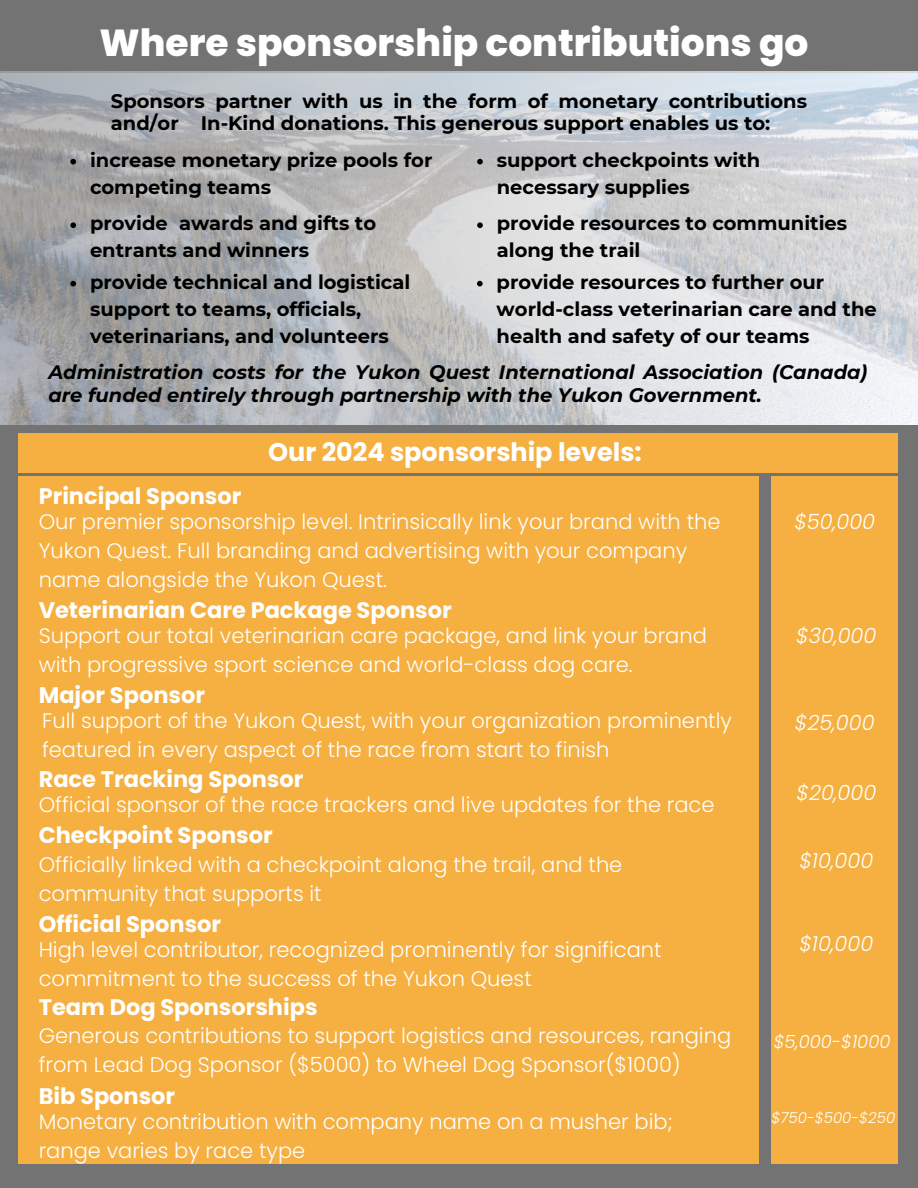
<style>
.page{position:relative;width:918px;height:1188px;background:#737373}
.page>*{position:absolute;margin:0;border:0;box-sizing:border-box;transform-origin:0 0}
.t1{font:800 37.5px "Poppins";color:#fff}
.t2{font:700 25.5px "Poppins";color:#fff}
.t3{font:700 22.5px "Poppins";color:#fff}
.t4{font:300 21px/29.2px "Poppins";color:#fff}
.t5{font:italic 300 21px "Poppins";color:#fff}
.t6{font:700 19.5px/27px "Montserrat";color:#000}
.t7{font:italic 700 19.5px/22.5px "Montserrat";color:#000}
.t8{font:italic 300 18px "Poppins";color:#fff}
.t9{font:italic 300 15px "Poppins";color:#fff}
</style>
<div class="page">
<svg style="left:0;top:71px;width:918px;height:353px"></svg>
<div style="left:18px;top:433px;width:880px;height:40px;background:#f5b041"></div>
<div style="left:18px;top:477px;width:741px;height:687px;background:#f5b041"></div>
<div style="left:772px;top:477px;width:126px;height:687px;background:#f5b041"></div>
<svg style="left:70px;top:159px;width:6px;height:5px"></svg>
<svg style="left:70px;top:222px;width:6px;height:6px"></svg>
<svg style="left:70px;top:281px;width:6px;height:5px"></svg>
<svg style="left:477px;top:159px;width:6px;height:5px"></svg>
<svg style="left:477px;top:281px;width:6px;height:5px"></svg>
<svg style="left:477px;top:222px;width:6px;height:6px"></svg>
<p class="t1" style="left:99px;top:17px;width:711px">Where sponsorship contributions go</p>
<p class="t6" style="left:111px;top:89px;width:698px;line-height:22.5px">Sponsors partner with us in the form of monetary contributions and/or In-Kind donations. This generous support enables us to:</p>
<p class="t6" style="left:90px;top:146px;width:344px">increase monetary prize pools for competing teams</p>
<p class="t6" style="left:90px;top:210px;width:288px">provide awards and gifts to entrants and winners</p>
<p class="t6" style="left:90px;top:268px;width:322px">provide technical and logistical support to teams, officials, veterinarians, and volunteers</p>
<p class="t6" style="left:497px;top:146px;width:265px">support checkpoints with necessary supplies</p>
<p class="t6" style="left:497px;top:210px;width:352px">provide resources to communities along the trail</p>
<p class="t6" style="left:497px;top:268px;width:382px">provide resources to further our world-class veterinarian care and the health and safety of our teams</p>
<p class="t7" style="left:48px;top:361px;width:821px">Administration costs for the Yukon Quest International Association (Canada) are funded entirely through partnership with the Yukon Government.</p>
<p class="t2" style="left:268px;top:435px;width:375px">Our 2024 sponsorship levels:</p>
<p class="t3" style="left:39px;top:480px;width:204px">Principal Sponsor</p>
<p class="t4" style="left:39px;top:507px;width:683px">Our premier sponsorship level. Intrinsically link your brand with the<br>Yukon Quest. Full branding and advertising with your company name alongside the Yukon Quest.</p>
<p class="t3" style="left:39px;top:594px;width:414px">Veterinarian Care Package Sponsor</p>
<p class="t4" style="left:39px;top:621px;width:670px">Support our total veterinarian care package, and link your brand with progressive sport science and world-class dog care.</p>
<p class="t5" style="left:794px;top:507px;width:82px">$50,000</p>
<p class="t5" style="left:796px;top:621px;width:82px">$30,000</p>
<p class="t3" style="left:39px;top:679px;width:168px">Major Sponsor</p>
<p class="t4" style="left:42px;top:706px;width:691px">Full support of the Yukon Quest, with your organization prominently featured in every aspect of the race from start to finish</p>
<p class="t5" style="left:795px;top:708px;width:81px">$25,000</p>
<p class="t3" style="left:39px;top:764px;width:266px">Race Tracking Sponsor</p>
<p class="t4" style="left:39px;top:790px;width:677px">Official sponsor of the race trackers and live updates for the race</p>
<p class="t5" style="left:796px;top:778px;width:81px">$20,000</p>
<p class="t3" style="left:39px;top:819px;width:235px">Checkpoint Sponsor</p>
<p class="t4" style="left:39px;top:850px;width:585px">Officially linked with a checkpoint along the trail, and the community that supports it</p>
<p class="t5" style="left:799px;top:846px;width:76px">$10,000</p>
<p class="t3" style="left:39px;top:908px;width:184px">Official Sponsor</p>
<p class="t4" style="left:39px;top:935px;width:624px">High level contributor, recognized prominently for significant commitment to the success of the Yukon Quest</p>
<p class="t5" style="left:799px;top:929px;width:76px">$10,000</p>
<p class="t4" style="left:39px;top:1021px;width:694px">Generous contributions to support logistics and resources, ranging from Lead Dog Sponsor ($5000) to Wheel Dog Sponsor($1000)</p>
<p class="t8" style="left:774px;top:1029px;width:118px">$5,000-$1000</p>
<p class="t3" style="left:39px;top:1080px;width:138px">Bib Sponsor</p>
<p class="t4" style="left:39px;top:1107px;width:635px">Monetary contribution with company name on a musher bib; range varies by race type</p>
<p class="t9" style="left:772px;top:1107px;width:125px">$750-$500-$250</p>
<p class="t3" style="left:39px;top:991px;width:280px">Team Dog Sponsorships</p>
</div>
